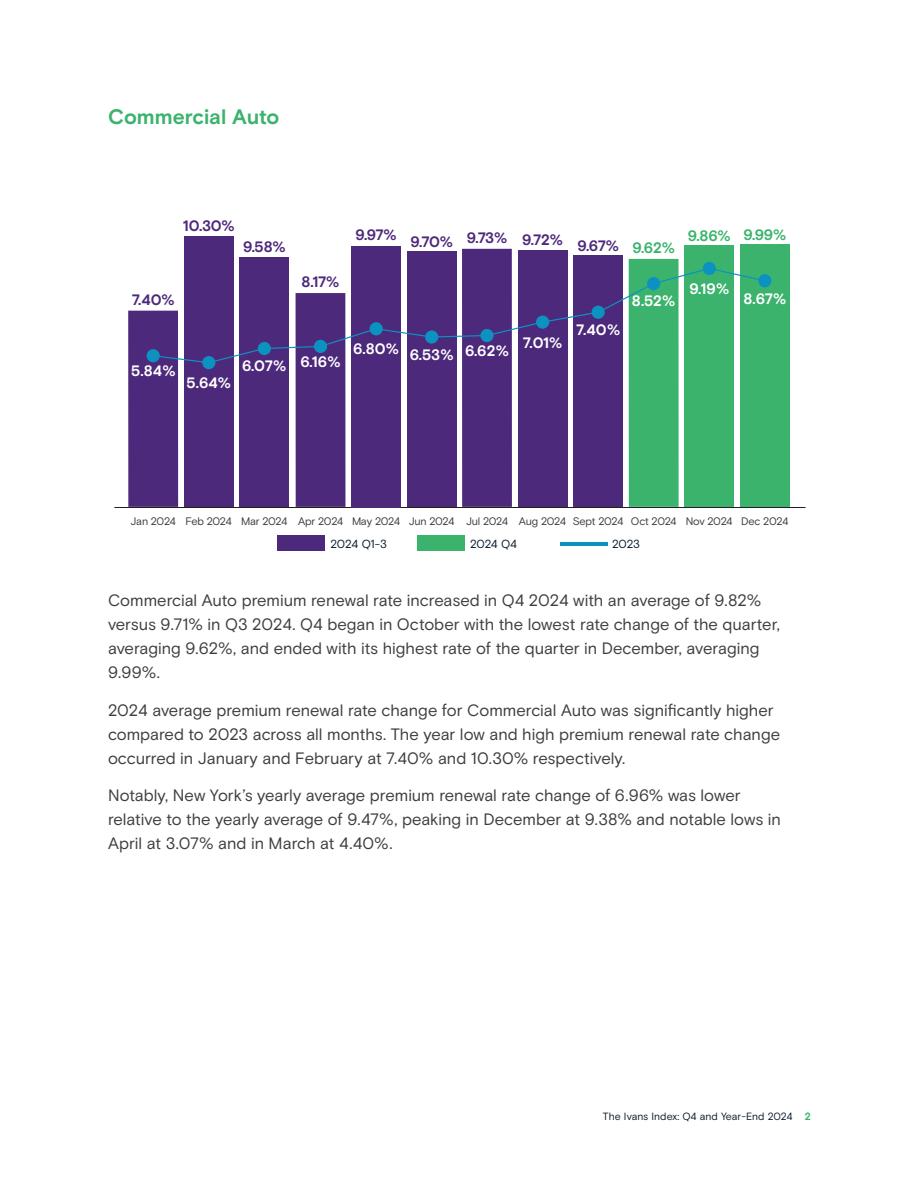
<style>
.page{position:relative;width:918px;height:1188px;background:#fff}
.page>*{position:absolute;margin:0;border:0;box-sizing:border-box;transform-origin:0 0}
.t1{font:700 21px "Basis Grotesque";letter-spacing:-.005em;color:#3bb36d}
.t2{font:16.5px/24px "Basis Grotesque";color:#3e3d40}
.t3{font:700 15.15px "Basis Grotesque";letter-spacing:.01em;color:#fff}
.t4{font:700 15.15px "Basis Grotesque";letter-spacing:-.035em;color:#4d297b}
.t5{font:700 15.15px "Basis Grotesque";letter-spacing:-.015em;color:#4d297b}
.t6{font:700 15.15px "Basis Grotesque";color:#3bb36d}
.t7{font:11.7px "Basis Grotesque";letter-spacing:-.03em;color:#0c1f2f}
.t8{font:10.95px "Basis Grotesque";letter-spacing:-.03em;color:#3e3d40}
.t9{font:10.5px "Basis Grotesque";color:#0c1f2f}
.s1{color:#3bb36d}
.s2{font-weight:700;color:#3bb36d}
</style>
<div class="page">
<div style="left:417px;top:536px;width:48px;height:15px;background:#3bb36d"></div>
<hr style="left:560px;top:542px;width:47px;height:3px;background:#0c92c1">
<div style="left:278px;top:536px;width:47px;height:15px;background:#4d297b"></div>
<hr style="left:114px;top:507px;width:691px;height:1px;background:#231f20">
<div style="left:184px;top:236px;width:50px;height:271px;background:#4d297b"></div>
<div style="left:128px;top:311px;width:50px;height:196px;background:#4d297b"></div>
<div style="left:239px;top:257px;width:50px;height:250px;background:#4d297b"></div>
<div style="left:351px;top:246px;width:50px;height:261px;background:#4d297b"></div>
<div style="left:296px;top:293px;width:49px;height:214px;background:#4d297b"></div>
<div style="left:407px;top:251px;width:50px;height:256px;background:#4d297b"></div>
<div style="left:518px;top:250px;width:50px;height:257px;background:#4d297b"></div>
<div style="left:462px;top:249px;width:50px;height:258px;background:#4d297b"></div>
<div style="left:573px;top:256px;width:50px;height:251px;background:#4d297b"></div>
<div style="left:684px;top:246px;width:50px;height:261px;background:#3bb36d"></div>
<div style="left:629px;top:259px;width:50px;height:248px;background:#3bb36d"></div>
<div style="left:740px;top:244px;width:50px;height:263px;background:#3bb36d"></div>
<div style="left:147px;top:349px;width:13px;height:13px;background:#0c92c1;border-radius:50%"></div>
<div style="left:202px;top:356px;width:13px;height:13px;background:#0c92c1;border-radius:50%"></div>
<div style="left:703px;top:262px;width:13px;height:13px;background:#0c92c1;border-radius:50%"></div>
<div style="left:758px;top:274px;width:13px;height:13px;background:#0c92c1;border-radius:50%"></div>
<svg style="left:152px;top:267px;width:614px;height:97px"></svg>
<p class="t1" style="left:108px;top:104px;width:173px">Commercial Auto</p>
<p class="t5" style="left:183px;top:217px;width:53px">10.30%</p>
<p class="t5" style="left:243px;top:238px;width:44px">9.58%</p>
<p class="t5" style="left:132px;top:291px;width:44px">7.40%</p>
<p class="t5" style="left:302px;top:273px;width:39px">8.17%</p>
<p class="t3" style="left:131px;top:362px;width:46px">5.84%</p>
<p class="t3" style="left:187px;top:374px;width:46px">5.64%</p>
<p class="t3" style="left:242px;top:355px;width:100px">6.07% 6.16%</p>
<p class="t4" style="left:356px;top:231px;width:321px">9.97% 9.70% 9.73% 9.72% 9.67% <span class="s1">9.62%</span></p>
<p class="t6" style="left:688px;top:226px;width:100px">9.86% 9.99%</p>
<p class="t3" style="left:353px;top:342px;width:157px">6.80% 6.53% 6.62%</p>
<p class="t3" style="left:523px;top:334px;width:41px">7.01%</p>
<p class="t3" style="left:576px;top:321px;width:46px">7.40%</p>
<p class="t3" style="left:632px;top:292px;width:45px">8.52%</p>
<p class="t3" style="left:689px;top:280px;width:41px">9.19%</p>
<p class="t3" style="left:743px;top:290px;width:44px">8.67%</p>
<p class="t8" style="left:131px;top:515px;width:659px">Jan 2024 Feb 2024 Mar 2024 Apr 2024 May 2024 Jun 2024 Jul 2024 Aug 2024 Sept 2024 Oct 2024 Nov 2024 Dec 2024</p>
<p class="t7" style="left:331px;top:537px;width:58px">2024 Q1-3</p>
<p class="t7" style="left:470px;top:537px;width:49px">2024 Q4</p>
<p class="t7" style="left:612px;top:537px;width:29px">2023</p>
<p class="t2" style="left:108px;top:589px;width:673px">Commercial Auto premium renewal rate increased in Q4 2024 with an average of 9.82% versus 9.71% in Q3 2024. Q4 began in October with the lowest rate change of the quarter, averaging 9.62%, and ended with its highest rate of the quarter in December, averaging 9.99%.</p>
<p class="t2" style="left:108px;top:698px;width:674px">2024 average premium renewal rate change for Commercial Auto was significantly higher compared to 2023 across all months. The year low and high premium renewal rate change occurred in January and February at 7.40% and 10.30% respectively.</p>
<p class="t2" style="left:108px;top:784px;width:674px">Notably, New York’s yearly average premium renewal rate change of 6.96% was lower relative to the yearly average of 9.47%, peaking in December at 9.38% and notable lows in<br>April at 3.07% and in March at 4.40%.</p>
<p class="t9" style="left:603px;top:1110px;width:210px">The Ivans Index: Q4 and Year-End 2024 <span class="s2">2</span></p>
</div>
